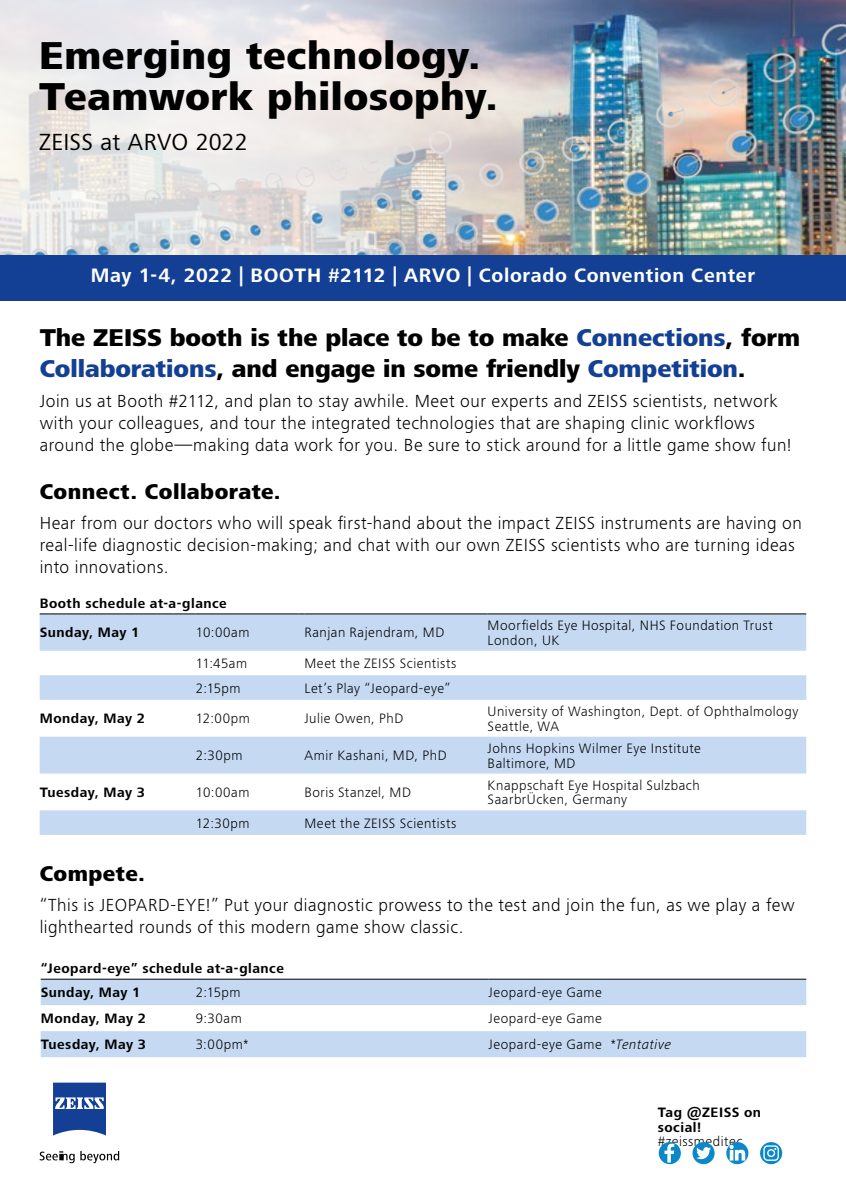
<style>
.page{position:relative;width:846px;height:1188px;background:#fff}
.page>*{position:absolute;margin:0;border:0;box-sizing:border-box;transform-origin:0 0}
.t1{font:800 40px/41.4px "ZEISS Frutiger Next W1 G";letter-spacing:.015em;color:#000}
.t2{font:800 25px/31px "ZEISS Frutiger Next W1 G";color:#000}
.t3{font:24px "ZEISS Frutiger Next W1 G";letter-spacing:.01em;color:#000}
.t4{font:800 22px "ZEISS Frutiger Next W1 G";letter-spacing:.02em;color:#000}
.t5{font:700 20px "ZEISS Frutiger Next W1 G";letter-spacing:.03em;color:#fff}
.t6{font:300 18px/22px "ZEISS Frutiger Next W1 G";letter-spacing:.025em;color:#000}
.t7{font:300 14px/14.8px "ZEISS Frutiger Next W1 G";letter-spacing:.04em;color:#000}
.t8{font:700 14px/29.4px "ZEISS Frutiger Next W1 G";letter-spacing:.035em;color:#000}
.s1{color:#134094}
.s2{font-style:italic}
</style>
<div class="page">
<img style="left:0;top:0;width:846px;height:255px">
<svg style="left:53px;top:1083px;width:53px;height:53px"></svg>
<svg style="left:40px;top:1151px;width:79px;height:12px"></svg>
<div style="left:0;top:255px;width:846px;height:46px;background:#134094"></div>
<svg style="left:40px;top:614px;width:766px;height:86px;fill:#c5daf2"></svg>
<svg style="left:40px;top:737px;width:766px;height:98px;fill:#c5daf2"></svg>
<hr style="left:40px;top:613px;width:134px;height:1px;background:#000">
<svg style="left:174px;top:613px;width:22px;height:1px"></svg>
<hr style="left:196px;top:613px;width:103px;height:1px;background:#000">
<hr style="left:304px;top:613px;width:184px;height:1px;background:#000">
<hr style="left:488px;top:613px;width:318px;height:1px;background:#000">
<svg style="left:41px;top:980px;width:765px;height:77px;fill:#c5daf2"></svg>
<hr style="left:41px;top:979px;width:155px;height:1px;background:#000">
<hr style="left:196px;top:979px;width:293px;height:1px;background:#000">
<hr style="left:489px;top:979px;width:317px;height:1px;background:#000">
<div style="left:693px;top:1142px;width:22px;height:22px;background:#0a88ca;border-radius:50%"></div>
<svg style="left:696px;top:1147px;width:15px;height:12px"></svg>
<svg style="left:659px;top:1142px;width:22px;height:22px"></svg>
<svg style="left:664px;top:1144px;width:10px;height:19px"></svg>
<svg style="left:726px;top:1142px;width:22px;height:22px"></svg>
<svg style="left:729px;top:1145px;width:16px;height:16px"></svg>
<svg style="left:760px;top:1142px;width:22px;height:22px"></svg>
<svg style="left:763px;top:1145px;width:16px;height:16px"></svg>
<h1 class="t1" style="left:39px;top:33px;width:460px">Emerging technology.<br>Teamwork philosophy.</h1>
<h3 class="t3" style="left:39px;top:125px;width:210px">ZEISS at ARVO 2022</h3>
<p class="t5" style="left:91px;top:261px;width:666px">May 1-4, 2022 | BOOTH #2112 | ARVO | Colorado Convention Center</p>
<h2 class="t2" style="left:40px;top:321px;width:762px">The ZEISS booth is the place to be to make <span class="s1">Connections</span>, form<br><span class="s1">Collaborations</span>, and engage in some friendly <span class="s1">Competition</span>.</h2>
<p class="t6" style="left:40px;top:389px;width:753px">Join us at Booth #2112, and plan to stay awhile. Meet our experts and ZEISS scientists, network with your colleagues, and tour the integrated technologies that are shaping clinic workflows around the globe—making data work for you. Be sure to stick around for a little game show fun!</p>
<p class="t4" style="left:40px;top:475px;width:243px">Connect. Collaborate.</p>
<p class="t6" style="left:40px;top:511px;width:764px">Hear from our doctors who will speak first-hand about the impact ZEISS instruments are having on real-life diagnostic decision-making; and chat with our own ZEISS scientists who are turning ideas into innovations.</p>
<p class="t8" style="left:40px;top:588px;width:189px">Booth schedule at-a-glance<br>Sunday, May 1</p>
<p class="t7" style="left:196px;top:625px;width:55px">10:00am</p>
<p class="t7" style="left:304px;top:625px;width:141px">Ranjan Rajendram, MD</p>
<p class="t7" style="left:488px;top:617px;width:287px">Moorfields Eye Hospital, NHS Foundation Trust<br>London, UK</p>
<p class="t7" style="left:196px;top:655px;width:53px">11:45am</p>
<p class="t7" style="left:304px;top:655px;width:153px">Meet the ZEISS Scientists</p>
<p class="t7" style="left:196px;top:680px;width:46px">2:15pm</p>
<p class="t7" style="left:304px;top:680px;width:148px">Let’s Play “Jeopard-eye”</p>
<p class="t8" style="left:40px;top:703px;width:107px">Monday, May 2</p>
<p class="t7" style="left:196px;top:711px;width:56px">12:00pm</p>
<p class="t7" style="left:304px;top:711px;width:100px">Julie Owen, PhD</p>
<p class="t7" style="left:488px;top:703px;width:312px">University of Washington, Dept. of Ophthalmology<br>Seattle, WA</p>
<p class="t7" style="left:196px;top:747px;width:48px">2:30pm</p>
<p class="t7" style="left:304px;top:747px;width:144px">Amir Kashani, MD, PhD</p>
<p class="t7" style="left:488px;top:740px;width:215px">Johns Hopkins Wilmer Eye Institute<br>Baltimore, MD</p>
<p class="t8" style="left:40px;top:777px;width:107px">Tuesday, May 3</p>
<p class="t7" style="left:196px;top:784px;width:55px">10:00am</p>
<p class="t7" style="left:304px;top:784px;width:108px">Boris Stanzel, MD</p>
<p class="t7" style="left:488px;top:777px;width:214px">Knappschaft Eye Hospital Sulzbach<br>SaarbrÜcken, Germany</p>
<p class="t7" style="left:196px;top:815px;width:55px">12:30pm</p>
<p class="t7" style="left:304px;top:815px;width:153px">Meet the ZEISS Scientists</p>
<p class="t4" style="left:40px;top:858px;width:107px">Compete.</p>
<p class="t6" style="left:40px;top:893px;width:756px">“This is JEOPARD-EYE!” Put your diagnostic prowess to the test and join the fun, as we play a few lighthearted rounds of this modern game show classic.</p>
<p class="t8" style="left:41px;top:956px;width:245px;line-height:24.4px">“Jeopard-eye” schedule at-a-glance<br>Sunday, May 1</p>
<p class="t7" style="left:196px;top:984px;width:46px">2:15pm</p>
<p class="t7" style="left:489px;top:984px;width:115px">Jeopard-eye Game</p>
<p class="t8" style="left:41px;top:1003px;width:107px">Monday, May 2</p>
<p class="t7" style="left:196px;top:1010px;width:48px">9:30am</p>
<p class="t7" style="left:489px;top:1010px;width:115px">Jeopard-eye Game</p>
<p class="t8" style="left:41px;top:1029px;width:107px">Tuesday, May 3</p>
<p class="t7" style="left:196px;top:1036px;width:54px">3:00pm*</p>
<p class="t7" style="left:489px;top:1036px;width:184px">Jeopard-eye Game <span class="s2">*Tentative</span></p>
<p class="t8" style="left:658px;top:1104px;width:105px;line-height:14.8px">Tag @ZEISS on social!</p>
<p class="t7" style="left:658px;top:1133px;width:86px">#zeissmeditec</p>
</div>
